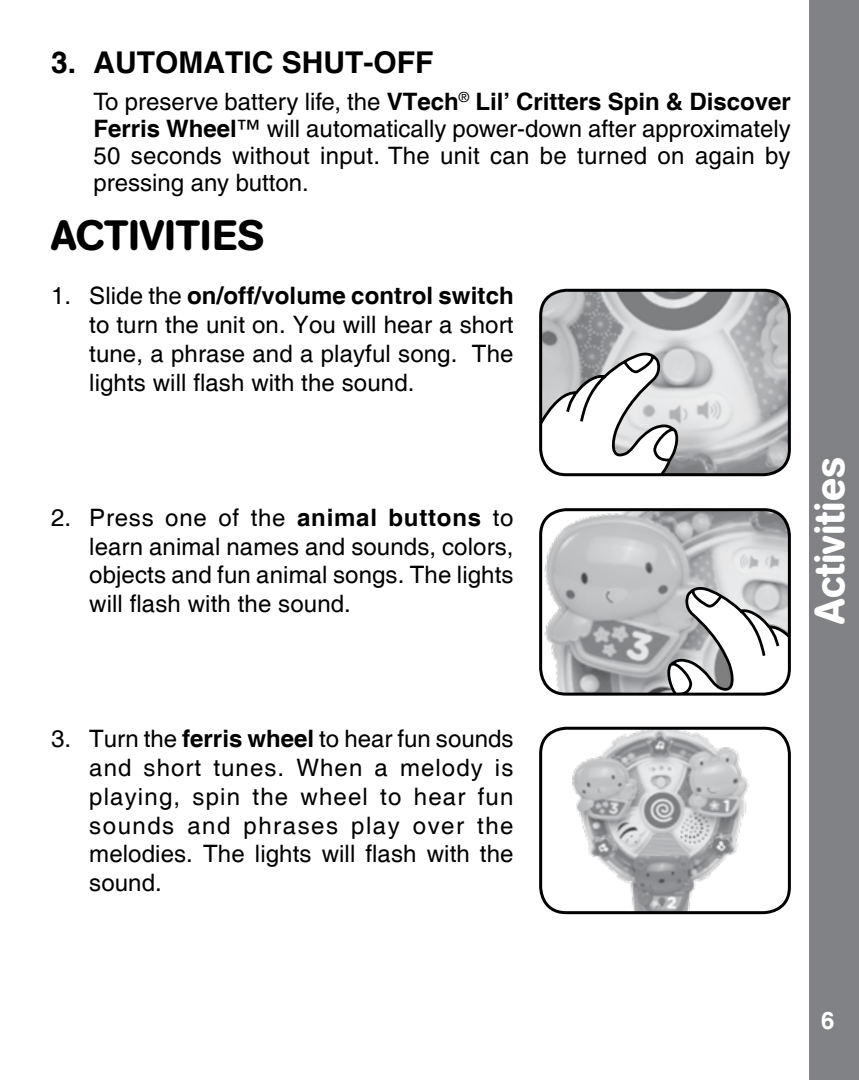
<style>
.page{position:relative;width:859px;height:1080px;background:#fff}
.page>*{position:absolute;margin:0;border:0;box-sizing:border-box;transform-origin:0 0}
.t1{font:500 42px "AG Book Rounded";color:#000}
.t2{font:500 42px "AG Book Rounded";color:#fff}
.t3{font:700 30px "Helvetica";color:#000}
.t4{font:24px/28.8px "Helvetica";letter-spacing:.005em;color:#000;text-align:justify}
.t5{font:500 24px/27px "Helvetica";letter-spacing:.01em;color:#000;text-align:justify}
.t6{font:700 24px "Helvetica";color:#fff}
.s1{font-weight:700}
</style>
<div class="page">
<div style="left:809px;top:0;width:50px;height:1080px;background:#808285"></div>
<img style="left:542px;top:290px;width:246px;height:185px">
<svg style="left:542px;top:349px;width:138px;height:126px"></svg>
<div style="left:539px;top:289px;width:252px;height:187px;border:3px solid #000;border-radius:26px"></div>
<img style="left:542px;top:511px;width:245px;height:182px">
<svg style="left:666px;top:583px;width:122px;height:110px"></svg>
<div style="left:539px;top:508px;width:252px;height:188px;border:3px solid #000;border-radius:26px"></div>
<img style="left:572px;top:731px;width:177px;height:179px">
<div style="left:539px;top:727px;width:252px;height:187px;border:3px solid #000;border-radius:26px"></div>
<p class="t3" style="left:51px;top:44px;width:384px">3. AUTOMATIC SHUT-OFF</p>
<p class="t5" style="left:94px;top:88px;width:699px">To preserve battery life, the <span class="s1">VTech</span><sup>®</sup> <span class="s1">Lil’ Critters Spin &amp; Discover Ferris Wheel</span>™ will automatically power-down after approximately 50 seconds without input. The unit can be turned on again by pressing any button.</p>
<h1 class="t1" style="left:51px;top:211px;width:215px">ACTIVITIES</h1>
<p class="t4" style="left:89px;top:282px;width:426px;text-indent:-38px">1. Slide the <span class="s1">on/off/volume control switch </span>to turn the unit on. You will hear a short tune, a phrase and a playful song. The lights will flash with the sound.</p>
<p class="t4" style="left:89px;top:504px;width:426px;text-indent:-38px">2. Press one of the <span class="s1">animal buttons</span> to learn animal names and sounds, colors, objects and fun animal songs. The lights will flash with the sound.</p>
<h1 class="t2" style="left:805px;top:624px;width:168px;rotate:-90deg">Activities</h1>
<p class="t4" style="left:89px;top:725px;width:426px;text-indent:-38px">3. Turn the <span class="s1">ferris wheel</span> to hear fun sounds and short tunes. When a melody is playing, spin the wheel to hear fun sounds and phrases play over the melodies. The lights will flash with the sound.</p>
<p class="t6" style="left:821px;top:1006px;width:15px">6</p>
</div>
